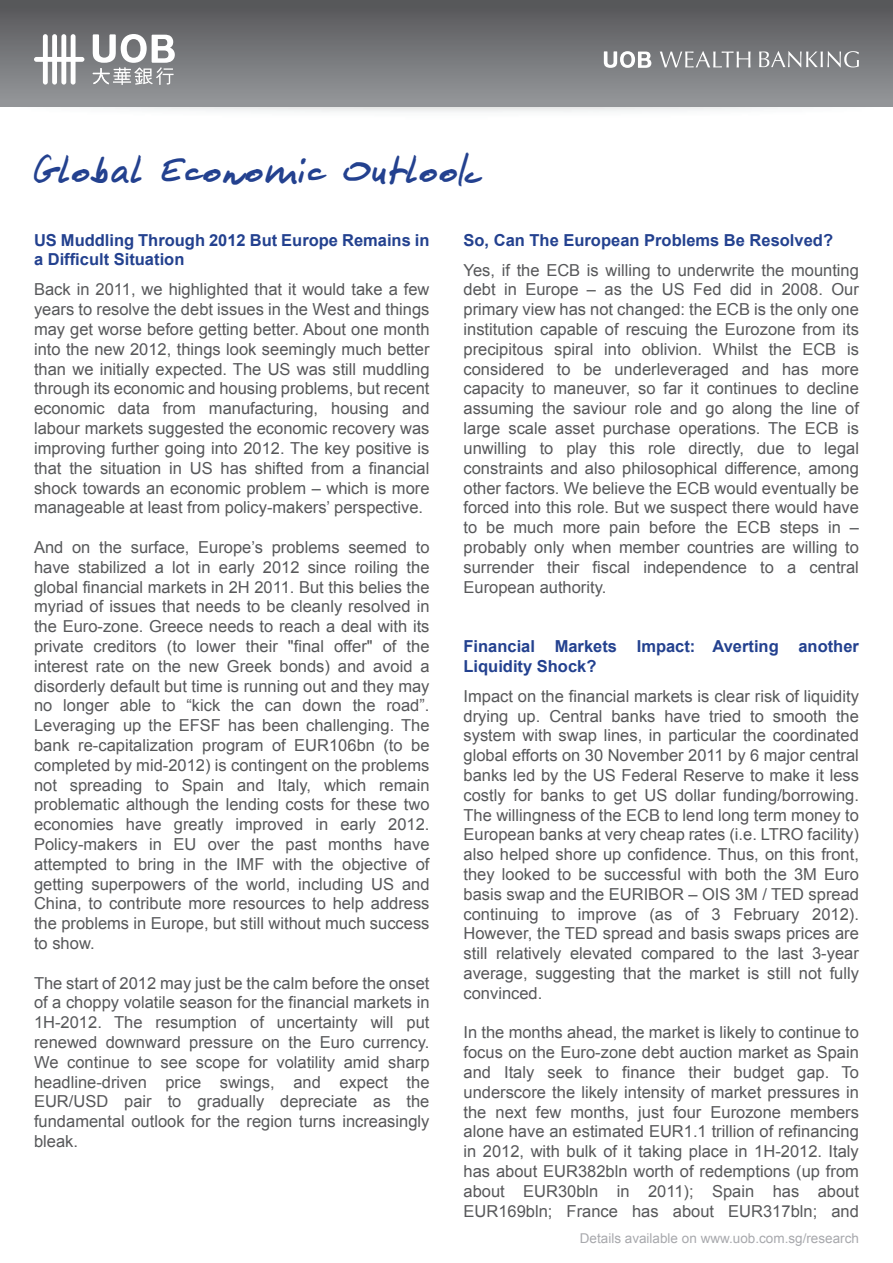
<style>
.page{position:relative;width:893px;height:1263px;background:#fff}
.page>*{position:absolute;margin:0;border:0;box-sizing:border-box;transform-origin:0 0}
.t1{font:36px "Lipsum";color:#23418f}
.t2{font:16.5px/19.8px "Arial";color:#57585a;text-align:justify}
.t3{font:700 16.5px/19.8px "Arial";color:#23418f}
.t4{font:13.5px "Arial";color:#a8a9ad}
</style>
<div class="page">
<div style="left:0;top:0;width:893px;height:106px;background:linear-gradient(to bottom,#555558,#95979b)"></div>
<svg style="left:34px;top:34px;width:50px;height:51px"></svg>
<svg style="left:93px;top:34px;width:82px;height:51px"></svg>
<svg style="left:604px;top:51px;width:47px;height:17px"></svg>
<svg style="left:759px;top:51px;width:100px;height:16px;background:#9a9c9e"></svg>
<svg style="left:660px;top:51px;width:90px;height:16px"></svg>
<h1 class="t1" style="left:34px;top:149px;width:448px">Global Economic Outlook</h1>
<p class="t3" style="left:34px;top:230px;width:397px">US Muddling Through 2012 But Europe Remains in a Difficult Situation</p>
<p class="t2" style="left:34px;top:280px;width:397px">Back in 2011, we highlighted that it would take a few years to resolve the debt issues in the West and things may get worse before getting better. About one month into the new 2012, things look seemingly much better than we initially expected. The US was still muddling through its economic and housing problems, but recent economic data from manufacturing, housing and labour markets suggested the economic recovery was improving further going into 2012. The key positive is that the situation in US has shifted from a financial shock towards an economic problem – which is more manageable at least from policy-makers’ perspective.</p>
<p class="t2" style="left:34px;top:537px;width:397px">And on the surface, Europe’s problems seemed to have stabilized a lot in early 2012 since roiling the global financial markets in 2H 2011. But this belies the myriad of issues that needs to be cleanly resolved in the Euro-zone. Greece needs to reach a deal with its private creditors (to lower their "final offer" of the interest rate on the new Greek bonds) and avoid a disorderly default but time is running out and they may no longer able to “kick the can down the road”.<br>Leveraging up the EFSF has been challenging. The bank re-capitalization program of EUR106bn (to be completed by mid-2012) is contingent on the problems not spreading to Spain and Italy, which remain problematic although the lending costs for these two economies have greatly improved in early 2012.<br>Policy-makers in EU over the past months have attempted to bring in the IMF with the objective of getting superpowers of the world, including US and China, to contribute more resources to help address the problems in Europe, but still without much success to show.</p>
<p class="t2" style="left:34px;top:973px;width:397px">The start of 2012 may just be the calm before the onset of a choppy volatile season for the financial markets in 1H-2012. The resumption of uncertainty will put renewed downward pressure on the Euro currency.<br>We continue to see scope for volatility amid sharp headline-driven price swings, and expect the EUR/USD pair to gradually depreciate as the fundamental outlook for the region turns increasingly bleak.</p>
<p class="t3" style="left:464px;top:230px;width:371px">So, Can The European Problems Be Resolved?</p>
<p class="t2" style="left:464px;top:260px;width:397px">Yes, if the ECB is willing to underwrite the mounting debt in Europe – as the US Fed did in 2008. Our primary view has not changed: the ECB is the only one institution capable of rescuing the Eurozone from its precipitous spiral into oblivion. Whilst the ECB is considered to be underleveraged and has more capacity to maneuver, so far it continues to decline assuming the saviour role and go along the line of large scale asset purchase operations. The ECB is unwilling to play this role directly, due to legal constraints and also philosophical difference, among other factors. We believe the ECB would eventually be forced into this role. But we suspect there would have to be much more pain before the ECB steps in – probably only when member countries are willing to surrender their fiscal independence to a central European authority.</p>
<p class="t3" style="left:464px;top:637px;width:397px">Financial Markets Impact: Averting another<br>Liquidity Shock?</p>
<p class="t2" style="left:464px;top:686px;width:397px">Impact on the financial markets is clear risk of liquidity drying up. Central banks have tried to smooth the system with swap lines, in particular the coordinated global efforts on 30 November 2011 by 6 major central banks led by the US Federal Reserve to make it less costly for banks to get US dollar funding/borrowing.<br>The willingness of the ECB to lend long term money to European banks at very cheap rates (i.e. LTRO facility) also helped shore up confidence. Thus, on this front, they looked to be successful with both the 3M Euro basis swap and the EURIBOR – OIS 3M / TED spread continuing to improve (as of 3 February 2012).<br>However, the TED spread and basis swaps prices are still relatively elevated compared to the last 3-year average, suggesting that the market is still not fully convinced.</p>
<p class="t2" style="left:464px;top:1023px;width:397px">In the months ahead, the market is likely to continue to focus on the Euro-zone debt auction market as Spain and Italy seek to finance their budget gap. To underscore the likely intensity of market pressures in the next few months, just four Eurozone members alone have an estimated EUR1.1 trillion of refinancing in 2012, with bulk of it taking place in 1H-2012. Italy has about EUR382bln worth of redemptions (up from about EUR30bln in 2011); Spain has about EUR169bln; France has about EUR317bln; and</p>
<p class="t4" style="left:580px;top:1229px;width:281px">Details available on www.uob.com.sg/research</p>
</div>
